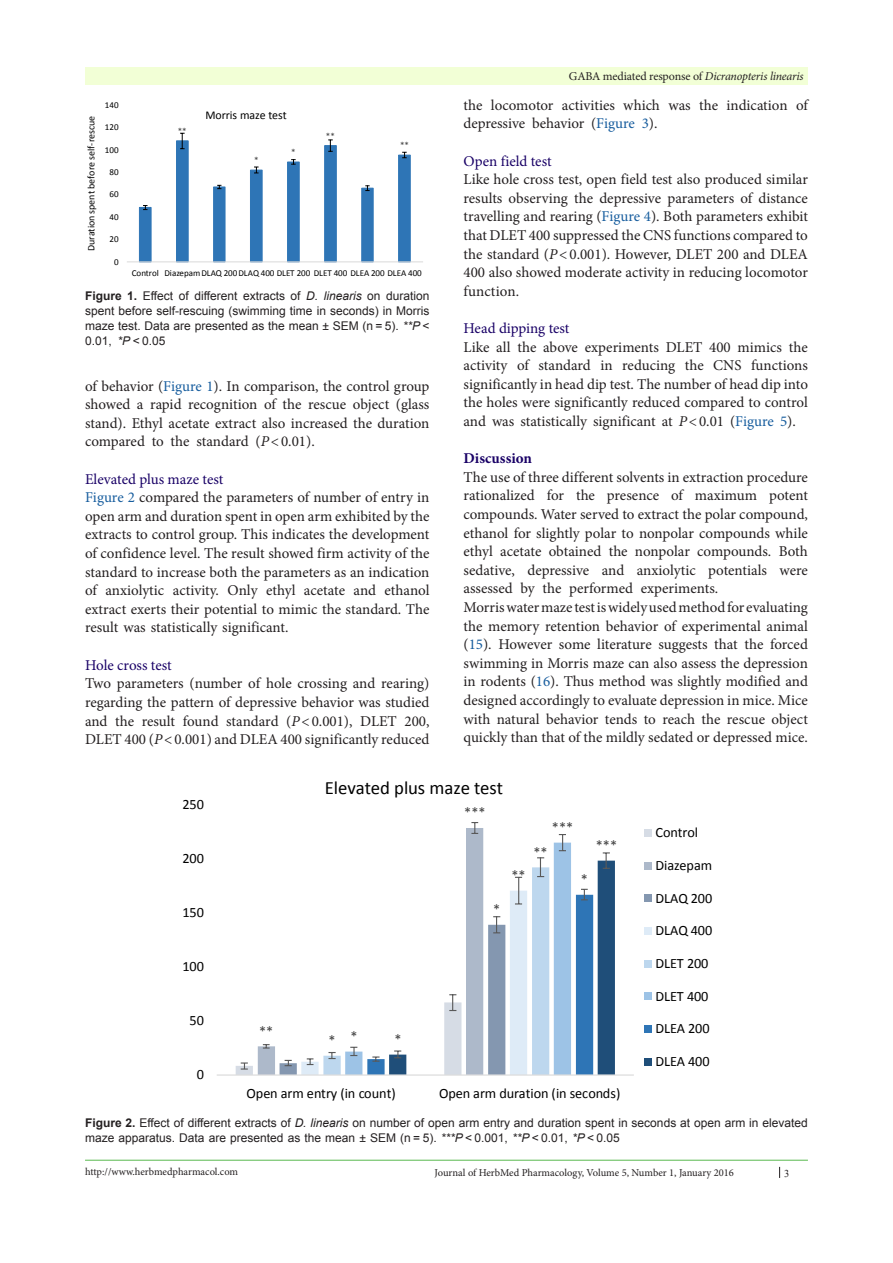
<style>
.page{position:relative;width:893px;height:1263px;background:#fff}
.page>*{position:absolute;margin:0;border:0;box-sizing:border-box;transform-origin:0 0}
.t1{font:18.75px "Calibri";letter-spacing:-.005em;color:#000}
.t2{font:15px/18.6px "Minion Pro";color:#231f20;text-align:justify}
.t3{font:15px "Minion Pro";color:#190066}
.t4{font:700 15px "Minion Pro";color:#190066}
.t5{font:14.25px "Calibri";letter-spacing:-.005em;color:#000}
.t6{font:14.25px "Calibri";color:#404040}
.t7{font:12px/15px "Arial";color:#231f20;text-align:justify}
.t8{font:12px "Minion Pro";letter-spacing:-.01em;color:#231f20}
.t9{font:11.85px "Calibri";letter-spacing:-.01em;color:#000}
.t10{font:10.5px "Minion Pro";letter-spacing:-.005em;color:#231f20}
.t11{font:10.5px "Times New Roman";color:#231f20}
.t12{font:10.05px "Calibri";color:#000}
.t13{font:9px "Calibri";letter-spacing:-.005em;color:#000}
.t14{font:9px "Calibri";color:#404040}
.s1{font-weight:700}
.s2{font-style:italic}
.s3{color:#175d9e}
</style>
<div class="page">
<div style="left:85px;top:67px;width:723px;height:18px;background:#f2ffd6"></div>
<hr style="left:85px;top:1160px;width:723px;height:1px;background:#5ab950">
<svg style="left:127px;top:132px;width:296px;height:131px"></svg>
<svg style="left:217px;top:822px;width:435px;height:254px"></svg>
<p class="t12" style="left:85px;top:251px;width:137px;rotate:-90deg">Duration spent before self-rescue</p>
<p class="t13" style="left:105px;top:99px;width:15px">140</p>
<p class="t13" style="left:105px;top:122px;width:15px">120</p>
<p class="t13" style="left:105px;top:144px;width:15px">100</p>
<p class="t13" style="left:109px;top:166px;width:11px">80</p>
<p class="t13" style="left:109px;top:189px;width:11px">60</p>
<p class="t13" style="left:109px;top:211px;width:11px">40</p>
<p class="t13" style="left:109px;top:233px;width:11px">20</p>
<p class="t13" style="left:114px;top:256px;width:6px">0</p>
<p class="t14" style="left:178px;top:126px;width:11px">**</p>
<p class="t9" style="left:205px;top:107px;width:83px">Morris maze test</p>
<p class="t14" style="left:254px;top:155px;width:6px">*</p>
<p class="t14" style="left:291px;top:146px;width:6px">*</p>
<p class="t14" style="left:326px;top:130px;width:11px">**</p>
<p class="t14" style="left:400px;top:140px;width:11px">**</p>
<p class="t13" style="left:132px;top:267px;width:291px">Control DiazepamDLAQ 200DLAQ 400 DLET 200 DLET 400 DLEA 200 DLEA 400</p>
<p class="t7" style="left:85px;top:288px;width:346px"><span class="s1">Figure 1.</span> Effect of different extracts of <span class="s2">D. linearis</span> on duration spent before self-rescuing (swimming time in seconds) in Morris maze test. Data are presented as the mean ± SEM (n = 5). <span class="s2">**P</span> &lt; 0.01, <span class="s2">*P</span> &lt; 0.05</p>
<p class="t2" style="left:85px;top:377px;width:346px">of behavior (<span class="s3">Figure 1</span>). In comparison, the control group showed a rapid recognition of the rescue object (glass stand). Ethyl acetate extract also increased the duration compared to the standard (<span class="s2">P</span>&lt;0.01).</p>
<p class="t3" style="left:85px;top:469px;width:140px">Elevated plus maze test</p>
<p class="t2" style="left:85px;top:488px;width:346px"><span class="s3">Figure 2</span> compared the parameters of number of entry in open arm and duration spent in open arm exhibited by the extracts to control group. This indicates the development of confidence level. The result showed firm activity of the standard to increase both the parameters as an indication of anxiolytic activity. Only ethyl acetate and ethanol extract exerts their potential to mimic the standard. The result was statistically significant.</p>
<p class="t3" style="left:85px;top:655px;width:88px">Hole cross test</p>
<p class="t2" style="left:85px;top:674px;width:346px">Two parameters (number of hole crossing and rearing) regarding the pattern of depressive behavior was studied and the result found standard (<span class="s2">P</span>&lt;0.001), DLET 200, DLET 400 (<span class="s2">P</span>&lt;0.001) and DLEA 400 significantly reduced</p>
<p class="t8" style="left:569px;top:69px;width:236px">GABA mediated response of <span class="s2">Dicranopteris linearis</span></p>
<p class="t2" style="left:463px;top:96px;width:346px">the locomotor activities which was the indication of depressive behavior (<span class="s3">Figure 3</span>).</p>
<p class="t3" style="left:463px;top:151px;width:90px">Open field test</p>
<p class="t2" style="left:463px;top:170px;width:346px">Like hole cross test, open field test also produced similar results observing the depressive parameters of distance travelling and rearing (<span class="s3">Figure 4</span>). Both parameters exhibit that DLET 400 suppressed the CNS functions compared to the standard (<span class="s2">P</span>&lt;0.001). However, DLET 200 and DLEA 400 also showed moderate activity in reducing locomotor function.</p>
<p class="t3" style="left:463px;top:318px;width:108px">Head dipping test</p>
<p class="t2" style="left:463px;top:338px;width:346px">Like all the above experiments DLET 400 mimics the activity of standard in reducing the CNS functions significantly in head dip test. The number of head dip into the holes were significantly reduced compared to control and was statistically significant at <span class="s2">P</span>&lt;0.01 (<span class="s3">Figure 5</span>).</p>
<p class="t4" style="left:463px;top:448px;width:70px">Discussion</p>
<p class="t2" style="left:463px;top:468px;width:346px">The use of three different solvents in extraction procedure rationalized for the presence of maximum potent compounds. Water served to extract the polar compound, ethanol for slightly polar to nonpolar compounds while ethyl acetate obtained the nonpolar compounds. Both sedative, depressive and anxiolytic potentials were assessed by the performed experiments.</p>
<p class="t2" style="left:463px;top:598px;width:346px">Morris water maze test is widely used method for evaluating the memory retention behavior of experimental animal (<span class="s3">15</span>). However some literature suggests that the forced swimming in Morris maze can also assess the depression in rodents (<span class="s3">16</span>). Thus method was slightly modified and designed accordingly to evaluate depression in mice. Mice with natural behavior tends to reach the rescue object quickly than that of the mildly sedated or depressed mice.</p>
<p class="t5" style="left:182px;top:795px;width:23px">250</p>
<p class="t5" style="left:182px;top:849px;width:23px">200</p>
<p class="t5" style="left:182px;top:903px;width:23px">150</p>
<p class="t5" style="left:182px;top:957px;width:23px">100</p>
<p class="t5" style="left:190px;top:1011px;width:16px">50</p>
<p class="t5" style="left:197px;top:1065px;width:9px">0</p>
<p class="t1" style="left:325px;top:775px;width:180px">Elevated plus maze test</p>
<p class="t6" style="left:259px;top:1022px;width:16px">**</p>
<p class="t6" style="left:329px;top:1031px;width:9px">*</p>
<p class="t6" style="left:350px;top:1027px;width:9px">*</p>
<p class="t6" style="left:394px;top:1030px;width:9px">*</p>
<p class="t6" style="left:464px;top:804px;width:23px">***</p>
<p class="t6" style="left:493px;top:900px;width:9px">*</p>
<p class="t6" style="left:511px;top:866px;width:16px">**</p>
<p class="t6" style="left:552px;top:818px;width:23px">***</p>
<p class="t6" style="left:533px;top:843px;width:16px">**</p>
<p class="t6" style="left:581px;top:870px;width:9px">*</p>
<p class="t6" style="left:596px;top:836px;width:23px">***</p>
<p class="t5" style="left:247px;top:1084px;width:151px">Open arm entry (in count)</p>
<p class="t5" style="left:439px;top:1084px;width:183px">Open arm duration (in seconds)</p>
<p class="t5" style="left:655px;top:823px;width:44px">Control</p>
<p class="t5" style="left:655px;top:856px;width:58px">Diazepam</p>
<p class="t5" style="left:655px;top:889px;width:58px">DLAQ 200</p>
<p class="t5" style="left:655px;top:921px;width:58px">DLAQ 400</p>
<p class="t5" style="left:655px;top:954px;width:54px">DLET 200</p>
<p class="t5" style="left:655px;top:987px;width:54px">DLET 400</p>
<p class="t5" style="left:655px;top:1020px;width:56px">DLEA 200</p>
<p class="t5" style="left:655px;top:1052px;width:56px">DLEA 400</p>
<p class="t7" style="left:85px;top:1115px;width:724px"><span class="s1">Figure 2.</span> Effect of different extracts of <span class="s2">D. linearis</span> on number of open arm entry and duration spent in seconds at open arm in elevated maze apparatus. Data are presented as the mean ± SEM (n = 5). <span class="s2">***P</span> &lt; 0.001, <span class="s2">**P</span> &lt; 0.01, <span class="s2">*P</span> &lt; 0.05</p>
<p class="t10" style="left:85px;top:1165px;width:155px">http://www.herbmedpharmacol.com</p>
<p class="t10" style="left:435px;top:1165px;width:301px">Journal of HerbMed Pharmacology, Volume 5, Number 1, January 2016</p>
<p class="t11" style="left:784px;top:1166px;width:7px">3</p>
</div>
